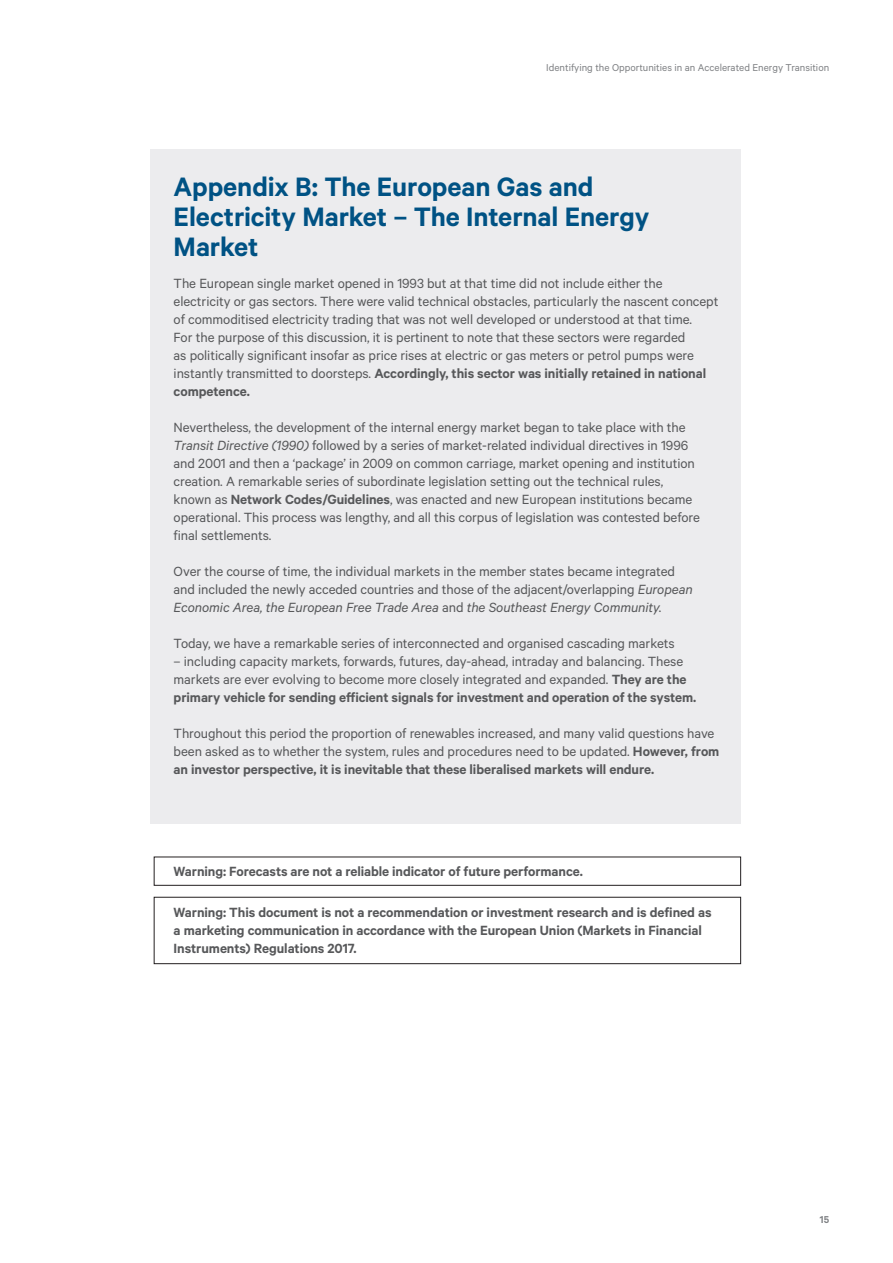
<style>
.page{position:relative;width:893px;height:1263px;background:#fff}
.page>*{position:absolute;margin:0;border:0;box-sizing:border-box;transform-origin:0 0}
.t1{font:600 30px/30px "Calibre";letter-spacing:-.005em;color:#005284}
.t2{font:15px/18px "Calibre";letter-spacing:-.005em;color:#57585a}
.t3{font:600 15px/18px "Calibre";letter-spacing:-.005em;color:#57585a}
.t4{font:11.25px "Calibre";color:#808285}
.t5{font:600 11.25px "Calibre";color:#808285}
.s1{font-weight:600}
.s2{font-style:italic}
</style>
<div class="page">
<div style="left:151px;top:150px;width:589px;height:674px;background:#ececee"></div>
<div style="left:154px;top:857px;width:587px;height:29px;border:1px solid #231f20"></div>
<div style="left:154px;top:897px;width:587px;height:67px;border:1px solid #231f20"></div>
<p class="t4" style="left:546px;top:61px;width:284px">Identifying the Opportunities in an Accelerated Energy Transition</p>
<h1 class="t1" style="left:174px;top:170px;width:477px">Appendix B: The European Gas and<br>Electricity Market – The Internal Energy<br>Market</h1>
<p class="t2" style="left:174px;top:274px;width:546px">The European single market opened in 1993 but at that time did not include either the electricity or gas sectors. There were valid technical obstacles, particularly the nascent concept of commoditised electricity trading that was not well developed or understood at that time.<br>For the purpose of this discussion, it is pertinent to note that these sectors were regarded<br>as politically significant insofar as price rises at electric or gas meters or petrol pumps were instantly transmitted to doorsteps. <span class="s1">Accordingly, this sector was initially retained in national competence.</span></p>
<p class="t2" style="left:174px;top:418px;width:528px">Nevertheless, the development of the internal energy market began to take place with the <span class="s2">Transit Directive (1990)</span> followed by a series of market-related individual directives in 1996 and 2001 and then a ‘package’ in 2009 on common carriage, market opening and institution creation. A remarkable series of subordinate legislation setting out the technical rules, known as <span class="s1">Network Codes/Guidelines</span>, was enacted and new European institutions became operational. This process was lengthy, and all this corpus of legislation was contested before final settlements.</p>
<p class="t2" style="left:174px;top:562px;width:521px">Over the course of time, the individual markets in the member states became integrated and included the newly acceded countries and those of the adjacent/overlapping <span class="s2">European<br>Economic Area, the European Free Trade Area</span> and <span class="s2">the Southeast Energy Community.</span></p>
<p class="t2" style="left:174px;top:634px;width:503px">Today, we have a remarkable series of interconnected and organised cascading markets</p>
<p class="t2" style="left:174px;top:652px;width:524px">– including capacity markets, forwards, futures, day-ahead, intraday and balancing. These markets are ever evolving to become more closely integrated and expanded. <span class="s1">They are the primary vehicle for sending efficient signals for investment and operation of the system.</span></p>
<p class="t2" style="left:174px;top:724px;width:547px">Throughout this period the proportion of renewables increased, and many valid questions have been asked as to whether the system, rules and procedures need to be updated. <span class="s1">However, from an investor perspective, it is inevitable that these liberalised markets will endure.</span></p>
<p class="t3" style="left:174px;top:861px;width:411px">Warning: Forecasts are not a reliable indicator of future performance.</p>
<p class="t3" style="left:174px;top:902px;width:539px">Warning: This document is not a recommendation or investment research and is defined as a marketing communication in accordance with the European Union (Markets in Financial<br>Instruments) Regulations 2017.</p>
<p class="t5" style="left:820px;top:1212px;width:11px">15</p>
</div>
